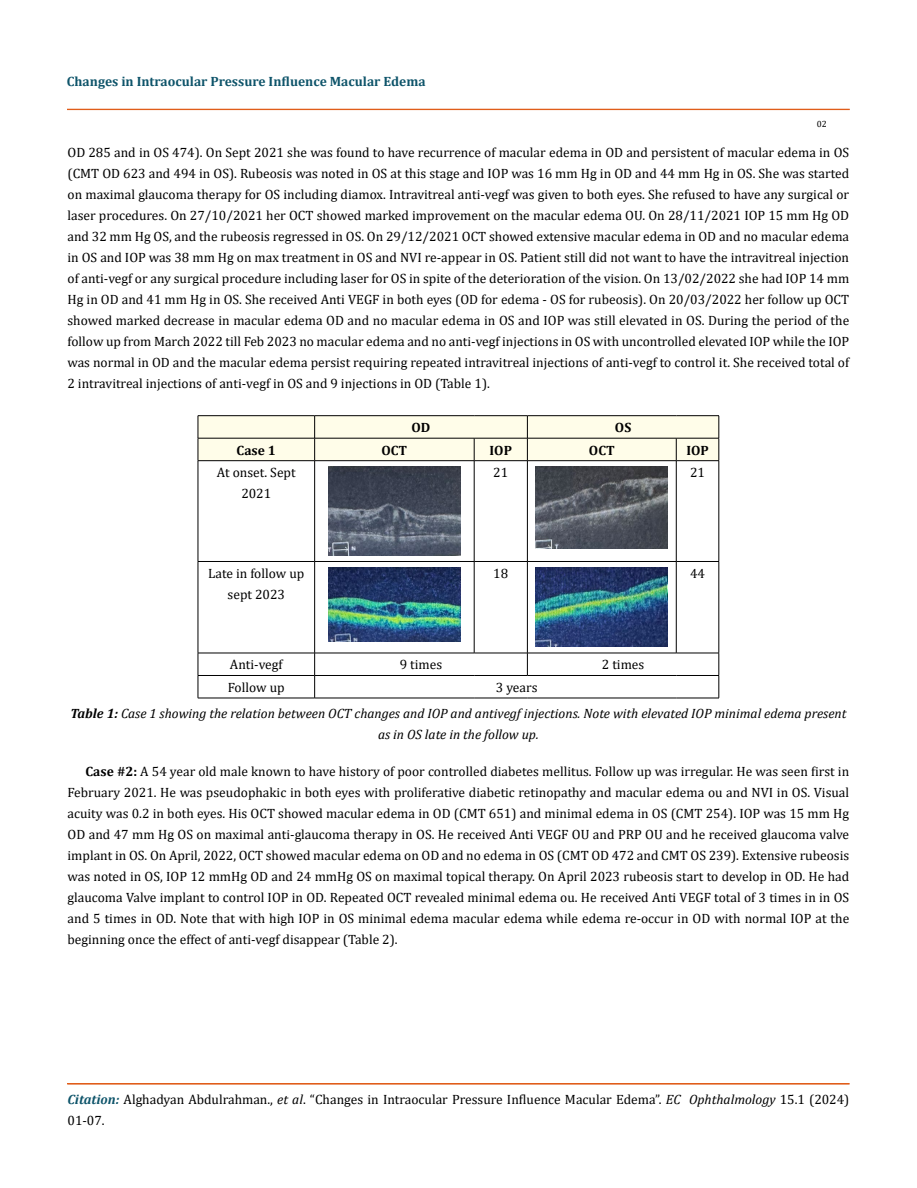
<style>
.page{position:relative;width:917px;height:1188px;background:#fff}
.page>*{position:absolute;margin:0;border:0;box-sizing:border-box;transform-origin:0 0}
.t1{font:13.5px/21px "Cambria";color:#000;text-align:justify}
.t2{font:italic 13.5px/25.7px "Cambria";color:#000}
.t3{font:700 13.5px "Cambria";color:#0e546a}
.t4{font:700 13.5px "Cambria";color:#000}
.t5{font:9px "Cambria";color:#000}
.s1{font-style:normal}
.s2{font-weight:700}
.s3{font-weight:700;font-style:italic;color:#0e546a}
.s4{font-style:italic}
</style>
<div class="page">
<div style="left:67px;top:109px;width:782px;height:1px;border:1px solid #e05d1a"></div>
<hr style="left:198px;top:415px;width:116px;height:1px;background:#000">
<hr style="left:314px;top:415px;width:160px;height:1px;background:#000">
<hr style="left:474px;top:415px;width:53px;height:1px;background:#000">
<hr style="left:527px;top:415px;width:149px;height:1px;background:#000">
<hr style="left:676px;top:415px;width:43px;height:1px;background:#000">
<svg style="left:198px;top:416px;width:521px;height:44px"></svg>
<hr style="left:198px;top:460px;width:116px;height:1px;background:#000">
<hr style="left:198px;top:461px;width:1px;height:100px;background:#000">
<hr style="left:314px;top:460px;width:160px;height:1px;background:#000">
<hr style="left:314px;top:461px;width:1px;height:100px;background:#000">
<hr style="left:474px;top:460px;width:53px;height:1px;background:#000">
<hr style="left:474px;top:461px;width:1px;height:100px;background:#000">
<hr style="left:527px;top:460px;width:149px;height:1px;background:#000">
<hr style="left:527px;top:461px;width:1px;height:100px;background:#000">
<hr style="left:676px;top:460px;width:43px;height:1px;background:#000">
<hr style="left:676px;top:461px;width:1px;height:100px;background:#000">
<hr style="left:718px;top:461px;width:1px;height:100px;background:#000">
<hr style="left:198px;top:561px;width:116px;height:1px;background:#000">
<hr style="left:198px;top:562px;width:1px;height:91px;background:#000">
<hr style="left:314px;top:561px;width:160px;height:1px;background:#000">
<hr style="left:314px;top:562px;width:1px;height:91px;background:#000">
<hr style="left:474px;top:561px;width:53px;height:1px;background:#000">
<hr style="left:474px;top:562px;width:1px;height:91px;background:#000">
<hr style="left:527px;top:561px;width:149px;height:1px;background:#000">
<hr style="left:527px;top:562px;width:1px;height:91px;background:#000">
<hr style="left:676px;top:561px;width:43px;height:1px;background:#000">
<hr style="left:676px;top:562px;width:1px;height:91px;background:#000">
<hr style="left:718px;top:562px;width:1px;height:91px;background:#000">
<hr style="left:198px;top:653px;width:116px;height:1px;background:#000">
<hr style="left:314px;top:653px;width:160px;height:1px;background:#000">
<hr style="left:474px;top:653px;width:53px;height:1px;background:#000">
<hr style="left:527px;top:653px;width:149px;height:1px;background:#000">
<svg style="left:527px;top:653px;width:1px;height:22px"></svg>
<hr style="left:676px;top:653px;width:43px;height:1px;background:#000">
<hr style="left:198px;top:675px;width:116px;height:1px;background:#000">
<svg style="left:198px;top:653px;width:1px;height:45px"></svg>
<hr style="left:314px;top:675px;width:160px;height:1px;background:#000">
<svg style="left:314px;top:653px;width:1px;height:45px"></svg>
<hr style="left:474px;top:675px;width:53px;height:1px;background:#000">
<hr style="left:527px;top:675px;width:149px;height:1px;background:#000">
<hr style="left:676px;top:675px;width:43px;height:1px;background:#000">
<svg style="left:718px;top:653px;width:1px;height:45px"></svg>
<hr style="left:198px;top:698px;width:116px;height:1px;background:#000">
<hr style="left:314px;top:698px;width:160px;height:1px;background:#000">
<hr style="left:474px;top:698px;width:53px;height:1px;background:#000">
<hr style="left:527px;top:698px;width:149px;height:1px;background:#000">
<hr style="left:676px;top:698px;width:43px;height:1px;background:#000">
<img style="left:328px;top:467px;width:132px;height:88px">
<img style="left:536px;top:467px;width:131px;height:81px">
<img style="left:328px;top:567px;width:132px;height:75px">
<img style="left:536px;top:567px;width:131px;height:80px">
<p class="t3" style="left:67px;top:72px;width:360px">Changes in Intraocular Pressure Influence Macular Edema</p>
<p class="t5" style="left:816px;top:118px;width:11px">02</p>
<p class="t1" style="left:67px;top:142px;width:783px">OD 285 and in OS 474). On Sept 2021 she was found to have recurrence of macular edema in OD and persistent of macular edema in OS (CMT OD 623 and 494 in OS). Rubeosis was noted in OS at this stage and IOP was 16 mm Hg in OD and 44 mm Hg in OS. She was started on maximal glaucoma therapy for OS including diamox. Intravitreal anti-vegf was given to both eyes. She refused to have any surgical or laser procedures. On 27/10/2021 her OCT showed marked improvement on the macular edema OU. On 28/11/2021 IOP 15 mm Hg OD and 32 mm Hg OS, and the rubeosis regressed in OS. On 29/12/2021 OCT showed extensive macular edema in OD and no macular edema in OS and IOP was 38 mm Hg on max treatment in OS and NVI re-appear in OS. Patient still did not want to have the intravitreal injection of anti-vegf or any surgical procedure including laser for OS in spite of the deterioration of the vision. On 13/02/2022 she had IOP 14 mm Hg in OD and 41 mm Hg in OS. She received Anti VEGF in both eyes (OD for edema - OS for rubeosis). On 20/03/2022 her follow up OCT showed marked decrease in macular edema OD and no macular edema in OS and IOP was still elevated in OS. During the period of the follow up from March 2022 till Feb 2023 no macular edema and no anti-vegf injections in OS with uncontrolled elevated IOP while the IOP was normal in OD and the macular edema persist requiring repeated intravitreal injections of anti-vegf to control it. She received total of 2 intravitreal injections of anti-vegf in OS and 9 injections in OD (Table 1).</p>
<p class="t4" style="left:411px;top:418px;width:20px">OD</p>
<p class="t4" style="left:615px;top:418px;width:18px">OS</p>
<p class="t4" style="left:237px;top:441px;width:41px">Case 1</p>
<p class="t4" style="left:381px;top:441px;width:27px">OCT</p>
<p class="t4" style="left:489px;top:441px;width:24px">IOP</p>
<p class="t4" style="left:589px;top:441px;width:27px">OCT</p>
<p class="t4" style="left:686px;top:441px;width:24px">IOP</p>
<p class="t1" style="left:217px;top:462px;width:80px;text-align:center">At onset. Sept<br>2021</p>
<p class="t1" style="left:493px;top:462px;width:16px">21</p>
<p class="t1" style="left:690px;top:462px;width:16px">21</p>
<p class="t1" style="left:208px;top:563px;width:97px;text-align:center">Late in follow up sept 2023</p>
<p class="t1" style="left:493px;top:563px;width:16px">18</p>
<p class="t1" style="left:690px;top:563px;width:16px">44</p>
<p class="t1" style="left:230px;top:654px;width:54px">Anti-vegf</p>
<p class="t1" style="left:400px;top:654px;width:44px">9 times</p>
<p class="t1" style="left:602px;top:654px;width:44px">2 times</p>
<p class="t1" style="left:228px;top:677px;width:58px">Follow up</p>
<p class="t2" style="left:70px;top:674px;width:777px;text-indent:425px"><span class="s1">3 years<br></span><span class="s2">Table 1:</span> Case 1 showing the relation between OCT changes and IOP and antivegf injections. Note with elevated IOP minimal edema present</p>
<p class="t2" style="left:378px;top:721px;width:162px">as in OS late in the follow up.</p>
<p class="t1" style="left:68px;top:761px;width:783px;text-indent:18px"><span class="s2">Case #2:</span> A 54 year old male known to have history of poor controlled diabetes mellitus. Follow up was irregular. He was seen first in February 2021. He was pseudophakic in both eyes with proliferative diabetic retinopathy and macular edema ou and NVI in OS. Visual acuity was 0.2 in both eyes. His OCT showed macular edema in OD (CMT 651) and minimal edema in OS (CMT 254). IOP was 15 mm Hg OD and 47 mm Hg OS on maximal anti-glaucoma therapy in OS. He received Anti VEGF OU and PRP OU and he received glaucoma valve implant in OS. On April, 2022, OCT showed macular edema on OD and no edema in OS (CMT OD 472 and CMT OS 239). Extensive rubeosis was noted in OS, IOP 12 mmHg OD and 24 mmHg OS on maximal topical therapy. On April 2023 rubeosis start to develop in OD. He had glaucoma Valve implant to control IOP in OD. Repeated OCT revealed minimal edema ou. He received Anti VEGF total of 3 times in in OS and 5 times in OD. Note that with high IOP in OS minimal edema macular edema while edema re-occur in OD with normal IOP at the beginning once the effect of anti-vegf disappear (Table 2).</p>
<p class="t1" style="left:67px;top:1089px;width:783px"><span class="s3">Citation:</span> Alghadyan Abdulrahman., <span class="s4">et al</span>. “Changes in Intraocular Pressure Influence Macular Edema”. <span class="s4">EC Ophthalmology</span> 15.1 (2024)<br>01-07.</p>
</div>
